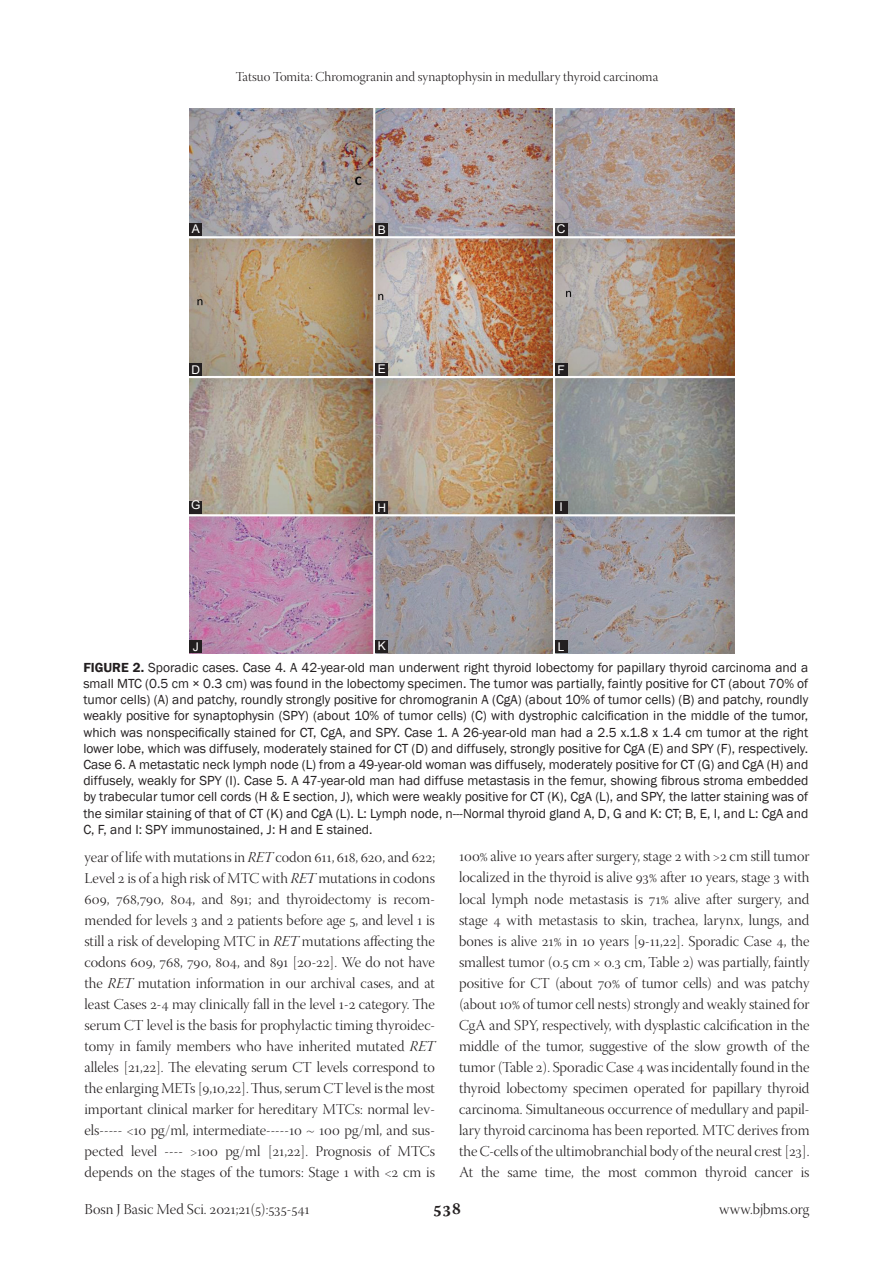
<style>
.page{position:relative;width:894px;height:1263px;background:#fff}
.page>*{position:absolute;margin:0;border:0;box-sizing:border-box;transform-origin:0 0}
.t1{font:600 18px "Warnock Pro";color:#231f20}
.TX{font:15px/21px "Warnock Pro Light Disp";color:#231f20;text-align:justify}
.FGC{font:13.5px/16.2px "Franklin Gothic";color:#231f20;text-align:justify}
.t2{font:13.5px "Warnock Pro Light Disp";color:#231f20}
.LABEL{font:12px "Arial";color:#fff}
.s1{font-weight:600}
.s2{font-family:"Warnock Pro Light It Disp"}
</style>
<div class="page">
<img style="left:189px;top:108px;width:545px;height:545px">
<div style="left:189px;top:363px;width:13px;height:12px;background:#231f20"></div>
<div style="left:375px;top:501px;width:13px;height:12px;background:#231f20"></div>
<div style="left:554px;top:223px;width:13px;height:13px;background:#231f20"></div>
<div style="left:189px;top:501px;width:13px;height:12px;background:#231f20"></div>
<div style="left:375px;top:223px;width:13px;height:13px;background:#231f20"></div>
<div style="left:554px;top:363px;width:13px;height:12px;background:#231f20"></div>
<div style="left:189px;top:223px;width:13px;height:13px;background:#231f20"></div>
<div style="left:375px;top:363px;width:13px;height:12px;background:#231f20"></div>
<div style="left:554px;top:640px;width:13px;height:13px;background:#231f20"></div>
<div style="left:375px;top:640px;width:13px;height:13px;background:#231f20"></div>
<div style="left:189px;top:640px;width:13px;height:13px;background:#231f20"></div>
<div style="left:554px;top:501px;width:13px;height:13px;background:#231f20"></div>
<p class="t2" style="left:235px;top:70px;width:424px">Tatsuo Tomita: Chromogranin and synaptophysin in medullary thyroid carcinoma</p>
<p class="LABEL" style="left:192px;top:220px;width:10px">A</p>
<p class="LABEL" style="left:377px;top:221px;width:10px">B</p>
<p class="LABEL" style="left:556px;top:220px;width:10px">C</p>
<p class="LABEL" style="left:191px;top:361px;width:10px">D</p>
<p class="LABEL" style="left:377px;top:360px;width:10px">E</p>
<p class="LABEL" style="left:557px;top:361px;width:9px">F</p>
<p class="LABEL" style="left:191px;top:497px;width:11px">G</p>
<p class="LABEL" style="left:377px;top:499px;width:10px">H</p>
<p class="LABEL" style="left:559px;top:498px;width:5px">I</p>
<p class="LABEL" style="left:193px;top:638px;width:7px">J</p>
<p class="LABEL" style="left:378px;top:637px;width:10px">K</p>
<p class="LABEL" style="left:557px;top:638px;width:8px">L</p>
<p class="FGC" style="left:83px;top:659px;width:726px"><span class="s1">FIGURE 2.</span> Sporadic cases. Case 4. A 42-year-old man underwent right thyroid lobectomy for papillary thyroid carcinoma and a small MTC (0.5 cm × 0.3 cm) was found in the lobectomy specimen. The tumor was partially, faintly positive for CT (about 70% of tumor cells) (A) and patchy, roundly strongly positive for chromogranin A (CgA) (about 10% of tumor cells) (B) and patchy, roundly weakly positive for synaptophysin (SPY) (about 10% of tumor cells) (C) with dystrophic calcification in the middle of the tumor, which was nonspecifically stained for CT, CgA, and SPY. Case 1. A 26-year-old man had a 2.5 x.1.8 x 1.4 cm tumor at the right lower lobe, which was diffusely, moderately stained for CT (D) and diffusely, strongly positive for CgA (E) and SPY (F), respectively.<br>Case 6. A metastatic neck lymph node (L) from a 49-year-old woman was diffusely, moderately positive for CT (G) and CgA (H) and diffusely, weakly for SPY (I). Case 5. A 47-year-old man had diffuse metastasis in the femur, showing fibrous stroma embedded by trabecular tumor cell cords (H &amp; E section, J), which were weakly positive for CT (K), CgA (L), and SPY, the latter staining was of the similar staining of that of CT (K) and CgA (L). L: Lymph node, n---Normal thyroid gland A, D, G and K: CT; B, E, I, and L: CgA and C, F, and I: SPY immunostained, J: H and E stained.</p>
<p class="TX" style="left:84px;top:847px;width:352px">year of life with mutations in <span class="s2">RET</span> codon 611, 618, 620, and 622; Level 2 is of a high risk of MTC with <span class="s2">RET</span> mutations in codons 609, 768,790, 804, and 891; and thyroidectomy is recom&shy;mended for levels 3 and 2 patients before age 5, and level 1 is still a risk of developing MTC in <span class="s2">RET</span> mutations affecting the codons 609, 768, 790, 804, and 891 [20-22]. We do not have the <span class="s2">RET</span> mutation information in our archival cases, and at least Cases 2-4 may clinically fall in the level 1-2 category. The serum CT level is the basis for prophylactic timing thyroidec&shy;tomy in family members who have inherited mutated <span class="s2">RET </span>alleles [21,22]. The elevating serum CT levels correspond to the enlarging METs [9,10,22]. Thus, serum CT level is the most important clinical marker for hereditary MTCs: normal lev&shy;els----- &lt;10 pg/ml, intermediate-----10 ~ 100 pg/ml, and sus&shy;pected level ---- &gt;100 pg/ml [21,22]. Prognosis of MTCs depends on the stages of the tumors: Stage 1 with &lt;2 cm is</p>
<p class="TX" style="left:459px;top:847px;width:352px">100% alive 10 years after surgery, stage 2 with &gt;2 cm still tumor localized in the thyroid is alive 93% after 10 years, stage 3 with local lymph node metastasis is 71% alive after surgery, and stage 4 with metastasis to skin, trachea, larynx, lungs, and bones is alive 21% in 10 years [9-11,22]. Sporadic Case 4, the smallest tumor (0.5 cm × 0.3 cm, Table 2) was partially, faintly positive for CT (about 70% of tumor cells) and was patchy (about 10% of tumor cell nests) strongly and weakly stained for CgA and SPY, respectively, with dysplastic calcification in the middle of the tumor, suggestive of the slow growth of the tumor (Table 2). Sporadic Case 4 was incidentally found in the thyroid lobectomy specimen operated for papillary thyroid carcinoma. Simultaneous occurrence of medullary and papil&shy;lary thyroid carcinoma has been reported. MTC derives from the C-cells of the ultimobranchial body of the neural crest [23].<br>At the same time, the most common thyroid cancer is</p>
<p class="TX" style="left:84px;top:1200px;width:227px">Bosn J Basic Med Sci. 2021;21(5):535-541</p>
<p class="t1" style="left:432px;top:1197px;width:30px">538</p>
<p class="TX" style="left:719px;top:1200px;width:92px">www.bjbms.org</p>
</div>
